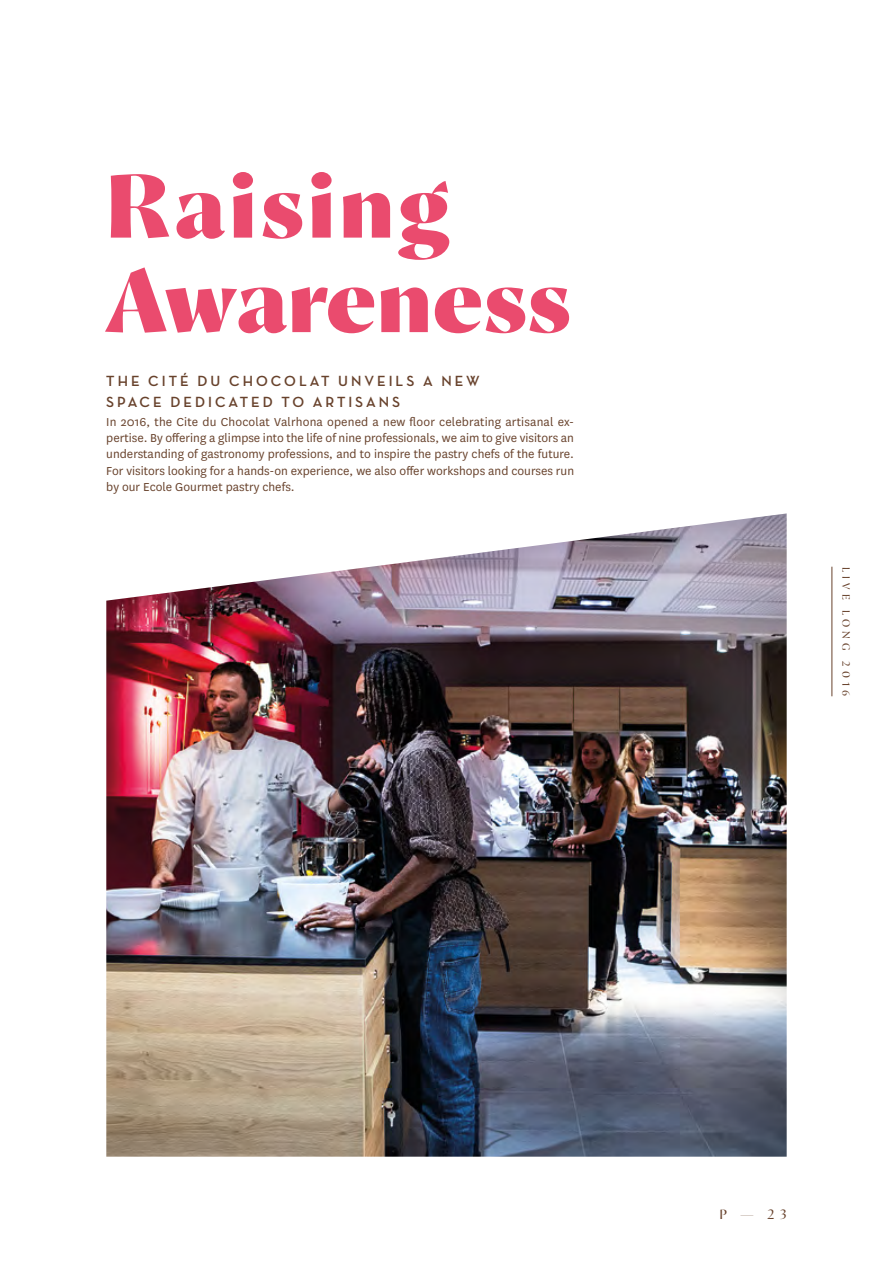
<style>
.page{position:relative;width:893px;height:1263px;background:#fff}
.page>*{position:absolute;margin:0;border:0;box-sizing:border-box;transform-origin:0 0}
.t1{font:900 90px/94.5px "Proza Display";letter-spacing:.01em;color:#ea4b6e}
.t2{font:15px/21px "Neutra Disp Bold Alt";letter-spacing:.2em;color:#68422c}
.t3{font:13.5px/16.2px "National";color:#68422c;text-align:justify}
.t4{font:13.5px "Proza Display";color:#68422c}
.t5{font:10.5px "Proza Display";letter-spacing:.4em;color:#68422c}
</style>
<div class="page">
<hr style="left:832px;top:567px;width:1px;height:129px;background:#68422c">
<img style="left:106px;top:513px;width:681px;height:644px">
<h1 class="t1" style="left:106px;top:161px;width:466px">Raising<br>Awareness</h1>
<p class="t2" style="left:106px;top:370px;width:375px">THE CITÉ DU CHOCOLAT UNVEILS A NEW<br>SPACE DEDICATED TO ARTISANS</p>
<p class="t3" style="left:106px;top:413px;width:469px">In 2016, the Cite du Chocolat Valrhona opened a new floor celebrating artisanal ex&shy;pertise. By offering a glimpse into the life of nine professionals, we aim to give visitors an understanding of gastronomy professions, and to inspire the pastry chefs of the future.<br>For visitors looking for a hands-on experience, we also offer workshops and courses run by our Ecole Gourmet pastry chefs.</p>
<p class="t5" style="left:852px;top:567px;width:131px;rotate:90deg">LIVE LONG 2016</p>
<p class="t4" style="left:719px;top:1206px;width:69px">P — 2 3</p>
</div>
